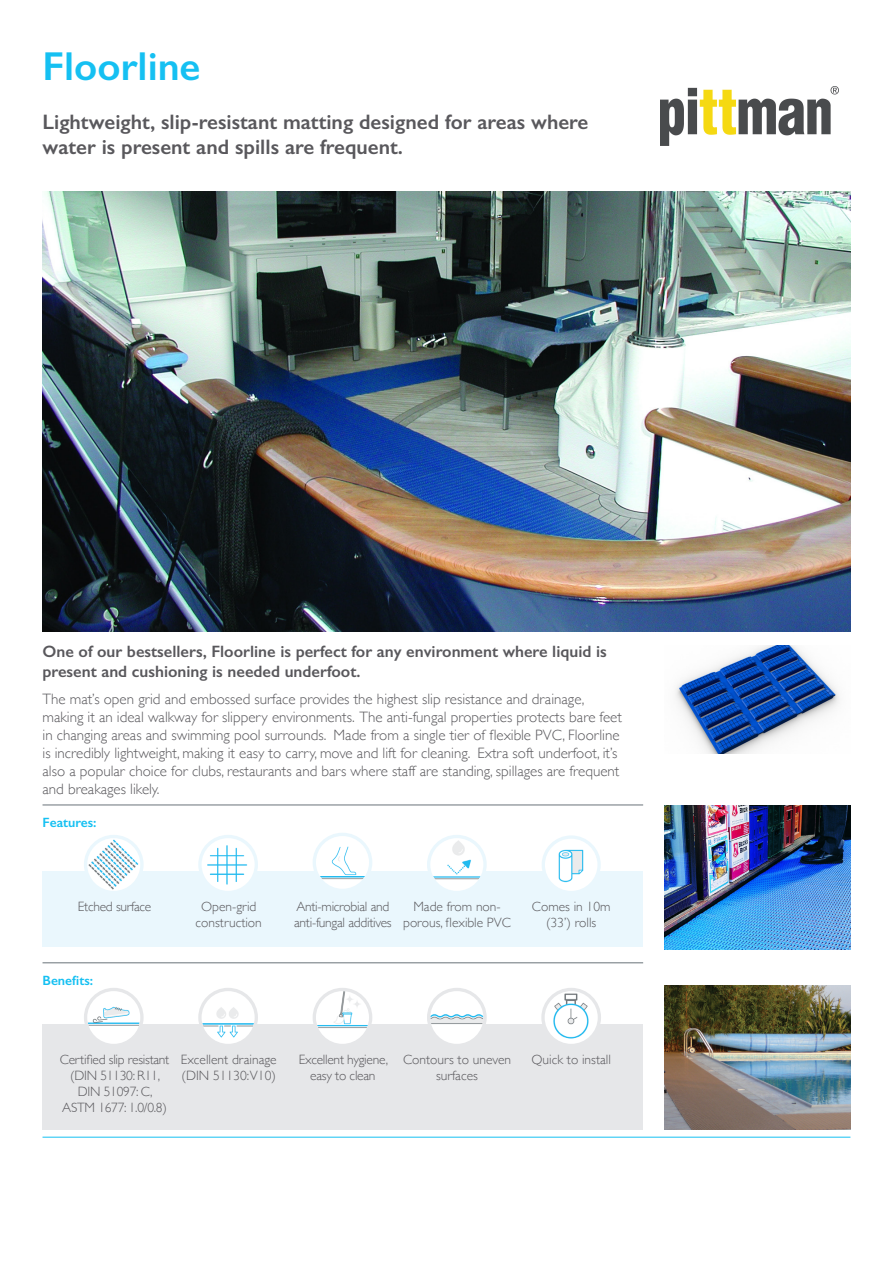
<style>
.page{position:relative;width:893px;height:1263px;background:#fff}
.page>*{position:absolute;margin:0;border:0;box-sizing:border-box;transform-origin:0 0}
.t1{font:600 40.5px "Gill Sans";color:#15c0f2}
.t2{font:600 21px/25.2px "Gill Sans";color:#59585c}
.t3{font:600 16.5px/19.8px "Gill Sans";color:#59585c}
.t4{font:300 15px/18px "Gill Sans";color:#59585c}
.t5{font:300 13.5px/16.2px "Gill Sans";letter-spacing:-.02em;color:#59585c;text-align:center}
.t6{font:300 13.5px/16.2px "Gill Sans";color:#59585c;text-align:center}
.t7{font:600 13.5px "Gill Sans";color:#15c0f2}
</style>
<div class="page">
<img style="left:43px;top:191px;width:807px;height:440px">
<img style="left:675px;top:645px;width:164px;height:108px">
<hr style="left:43px;top:1137px;width:807px;height:1px;background:#15c0f2">
<img style="left:664px;top:805px;width:186px;height:145px">
<img style="left:664px;top:985px;width:186px;height:145px">
<div style="left:43px;top:1024px;width:600px;height:106px;background:#e6e7e9"></div>
<div style="left:86px;top:989px;width:56px;height:56px;background:#e6e7e9;border-radius:50%"></div>
<img style="left:87px;top:991px;width:53px;height:53px;border-radius:26px">
<div style="left:84px;top:988px;width:60px;height:59px;border:3px solid #e6e7e9;border-radius:50%"></div>
<div style="left:200px;top:989px;width:56px;height:56px;background:#e6e7e9;border-radius:50%"></div>
<img style="left:202px;top:991px;width:53px;height:53px;border-radius:26px">
<div style="left:198px;top:988px;width:60px;height:59px;border:3px solid #e6e7e9;border-radius:50%"></div>
<div style="left:314px;top:989px;width:57px;height:56px;background:#e6e7e9;border-radius:50%"></div>
<img style="left:316px;top:991px;width:53px;height:53px;border-radius:26px">
<div style="left:313px;top:988px;width:59px;height:59px;border:3px solid #e6e7e9;border-radius:50%"></div>
<div style="left:429px;top:989px;width:56px;height:56px;background:#e6e7e9;border-radius:50%"></div>
<img style="left:430px;top:991px;width:53px;height:53px;border-radius:26px">
<div style="left:427px;top:988px;width:60px;height:59px;border:3px solid #e6e7e9;border-radius:50%"></div>
<div style="left:543px;top:989px;width:56px;height:56px;background:#e6e7e9;border-radius:50%"></div>
<img style="left:545px;top:991px;width:53px;height:53px;border-radius:26px">
<div style="left:541px;top:988px;width:60px;height:59px;border:3px solid #e6e7e9;border-radius:50%"></div>
<div style="left:43px;top:871px;width:600px;height:76px;background:#eaf7fd"></div>
<div style="left:86px;top:836px;width:56px;height:56px;background:#eaf7fd;border-radius:50%"></div>
<img style="left:87px;top:838px;width:53px;height:53px;border-radius:26px">
<div style="left:84px;top:835px;width:60px;height:59px;border:3px solid #eaf7fd;border-radius:50%"></div>
<div style="left:200px;top:836px;width:56px;height:56px;background:#eaf7fd;border-radius:50%"></div>
<img style="left:202px;top:838px;width:53px;height:53px;border-radius:26px">
<div style="left:198px;top:835px;width:60px;height:59px;border:3px solid #eaf7fd;border-radius:50%"></div>
<div style="left:314px;top:834px;width:57px;height:56px;background:#eaf7fd;border-radius:50%"></div>
<img style="left:316px;top:836px;width:53px;height:53px;border-radius:26px">
<div style="left:313px;top:833px;width:59px;height:59px;border:3px solid #eaf7fd;border-radius:50%"></div>
<div style="left:429px;top:836px;width:56px;height:56px;background:#eaf7fd;border-radius:50%"></div>
<img style="left:430px;top:838px;width:53px;height:53px;border-radius:26px">
<div style="left:427px;top:835px;width:60px;height:59px;border:3px solid #eaf7fd;border-radius:50%"></div>
<svg style="left:543px;top:837px;width:56px;height:55px"></svg>
<img style="left:545px;top:839px;width:52px;height:52px;border-radius:26px">
<div style="left:542px;top:835px;width:59px;height:59px;border:3px solid #eaf7fd;border-radius:50%"></div>
<hr style="left:43px;top:805px;width:600px;height:1px;background:#697379">
<hr style="left:43px;top:962px;width:600px;height:1px;background:#697379">
<img style="left:660px;top:86px;width:179px;height:59px">
<p class="t1" style="left:43px;top:42px;width:159px">Floorline</p>
<p class="t2" style="left:43px;top:109px;width:547px">Lightweight, slip-resistant matting designed for areas where water is present and spills are frequent.</p>
<p class="t3" style="left:43px;top:642px;width:566px">One of our bestsellers, Floorline is perfect for any environment where liquid is present and cushioning is needed underfoot.</p>
<p class="t4" style="left:43px;top:689px;width:581px">The mat’s open grid and embossed surface provides the highest slip resistance and drainage, making it an ideal walkway for slippery environments. The anti-fungal properties protects bare feet in changing areas and swimming pool surrounds. Made from a single tier of flexible PVC, Floorline is incredibly lightweight, making it easy to carry, move and lift for cleaning. Extra soft underfoot, it’s also a popular choice for clubs, restaurants and bars where staff are standing, spillages are frequent and breakages likely.</p>
<p class="t7" style="left:43px;top:814px;width:56px">Features:</p>
<p class="t5" style="left:78px;top:897px;width:75px">Etched surface</p>
<p class="t6" style="left:196px;top:897px;width:68px">Open-grid construction</p>
<p class="t5" style="left:294px;top:897px;width:99px;text-align:left">Anti-microbial and anti-fungal additives</p>
<p class="t6" style="left:403px;top:897px;width:109px">Made from non&shy;porous, flexible PVC</p>
<p class="t6" style="left:532px;top:897px;width:80px">Comes in 10m (33’) rolls</p>
<p class="t7" style="left:43px;top:972px;width:52px">Benefits:</p>
<p class="t5" style="left:60px;top:1050px;width:111px">Certified slip resistant (DIN 51130: R11,<br>DIN 51097: C,<br>ASTM 1677: 1.0/0.8)</p>
<p class="t6" style="left:181px;top:1050px;width:97px;text-align:left">Excellent drainage (DIN 51130:V10)</p>
<p class="t5" style="left:299px;top:1050px;width:91px">Excellent hygiene, easy to clean</p>
<p class="t6" style="left:403px;top:1050px;width:110px">Contours to uneven surfaces</p>
<p class="t6" style="left:531px;top:1050px;width:81px">Quick to install</p>
</div>
